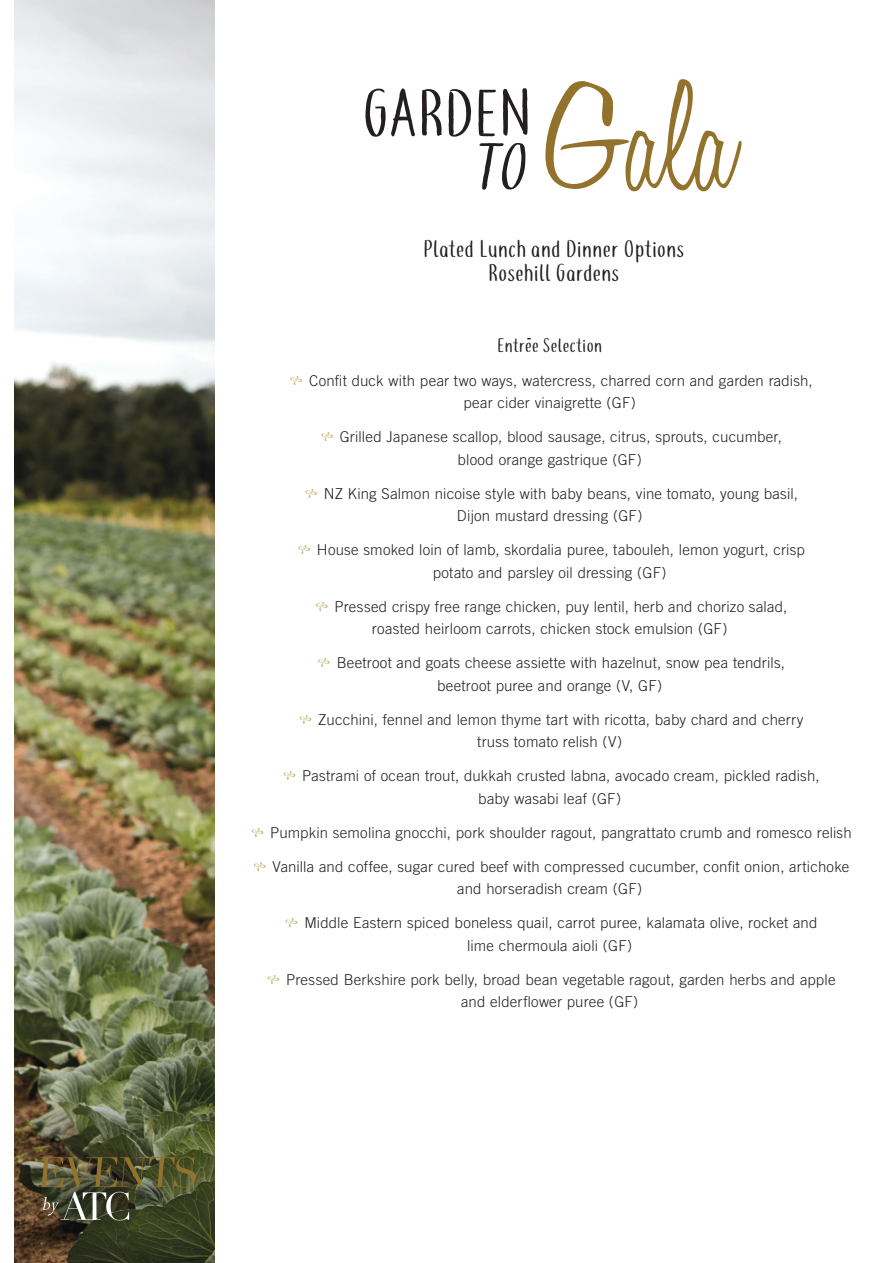
<style>
.page{position:relative;width:893px;height:1263px;background:#fff}
.page>*{position:absolute;margin:0;border:0;box-sizing:border-box;transform-origin:0 0}
.t1{font:24px/24px "coffee+teademo";letter-spacing:.02em;color:#231f20;text-align:center}
.t2{font:19.5px "coffee+teademo";letter-spacing:.02em;color:#231f20}
.t3{font:300 15px/22.5px "Trade Gothic";letter-spacing:.015em;color:#231f20;text-align:center}
.s1{font-family:"Affair";font-weight:400;font-size:27px;color:#c1b071}
</style>
<div class="page">
<img style="left:14px;top:0;width:200px;height:1263px">
<svg style="left:37px;top:1156px;width:159px;height:64px;background:#555436"></svg>
<svg style="left:365px;top:88px;width:50px;height:49px"></svg>
<svg style="left:422px;top:89px;width:20px;height:47px"></svg>
<svg style="left:449px;top:89px;width:22px;height:48px"></svg>
<svg style="left:478px;top:90px;width:18px;height:46px"></svg>
<svg style="left:503px;top:88px;width:25px;height:48px"></svg>
<svg style="left:479px;top:143px;width:46px;height:47px"></svg>
<svg style="left:545px;top:79px;width:196px;height:112px"></svg>
<h1 class="t1" style="left:423px;top:238px;width:262px">Plated Lunch and Dinner Options<br>Rosehill Gardens</h1>
<h2 class="t2" style="left:497px;top:335px;width:106px">Entree Selection</h2>
<p class="t3" style="left:287px;top:369px;width:528px"><span class="s1">*</span> Confit duck with pear two ways, watercress, charred corn and garden radish, pear cider vinaigrette (GF)</p>
<p class="t3" style="left:317px;top:425px;width:466px"><span class="s1">*</span> Grilled Japanese scallop, blood sausage, citrus, sprouts, cucumber, blood orange gastrique (GF)</p>
<p class="t3" style="left:301px;top:482px;width:498px"><span class="s1">*</span> NZ King Salmon nicoise style with baby beans, vine tomato, young basil,<br>Dijon mustard dressing (GF)</p>
<p class="t3" style="left:295px;top:538px;width:512px"><span class="s1">*</span> House smoked loin of lamb, skordalia puree, tabouleh, lemon yogurt, crisp potato and parsley oil dressing (GF)</p>
<p class="t3" style="left:312px;top:595px;width:477px"><span class="s1">*</span> Pressed crispy free range chicken, puy lentil, herb and chorizo salad, roasted heirloom carrots, chicken stock emulsion (GF)</p>
<p class="t3" style="left:314px;top:651px;width:472px"><span class="s1">*</span> Beetroot and goats cheese assiette with hazelnut, snow pea tendrils, beetroot puree and orange (V, GF)</p>
<p class="t3" style="left:296px;top:708px;width:509px"><span class="s1">*</span> Zucchini, fennel and lemon thyme tart with ricotta, baby chard and cherry truss tomato relish (V)</p>
<p class="t3" style="left:280px;top:764px;width:541px"><span class="s1">*</span> Pastrami of ocean trout, dukkah crusted labna, avocado cream, pickled radish, baby wasabi leaf (GF)</p>
<p class="t3" style="left:248px;top:821px;width:605px"><span class="s1">*</span> Pumpkin semolina gnocchi, pork shoulder ragout, pangrattato crumb and romesco relish</p>
<p class="t3" style="left:250px;top:855px;width:601px"><span class="s1">*</span> Vanilla and coffee, sugar cured beef with compressed cucumber, confit onion, artichoke and horseradish cream (GF)</p>
<p class="t3" style="left:282px;top:911px;width:537px"><span class="s1">*</span> Middle Eastern spiced boneless quail, carrot puree, kalamata olive, rocket and lime chermoula aioli (GF)</p>
<p class="t3" style="left:264px;top:968px;width:573px"><span class="s1">*</span> Pressed Berkshire pork belly, broad bean vegetable ragout, garden herbs and apple and elderflower puree (GF)</p>
</div>
